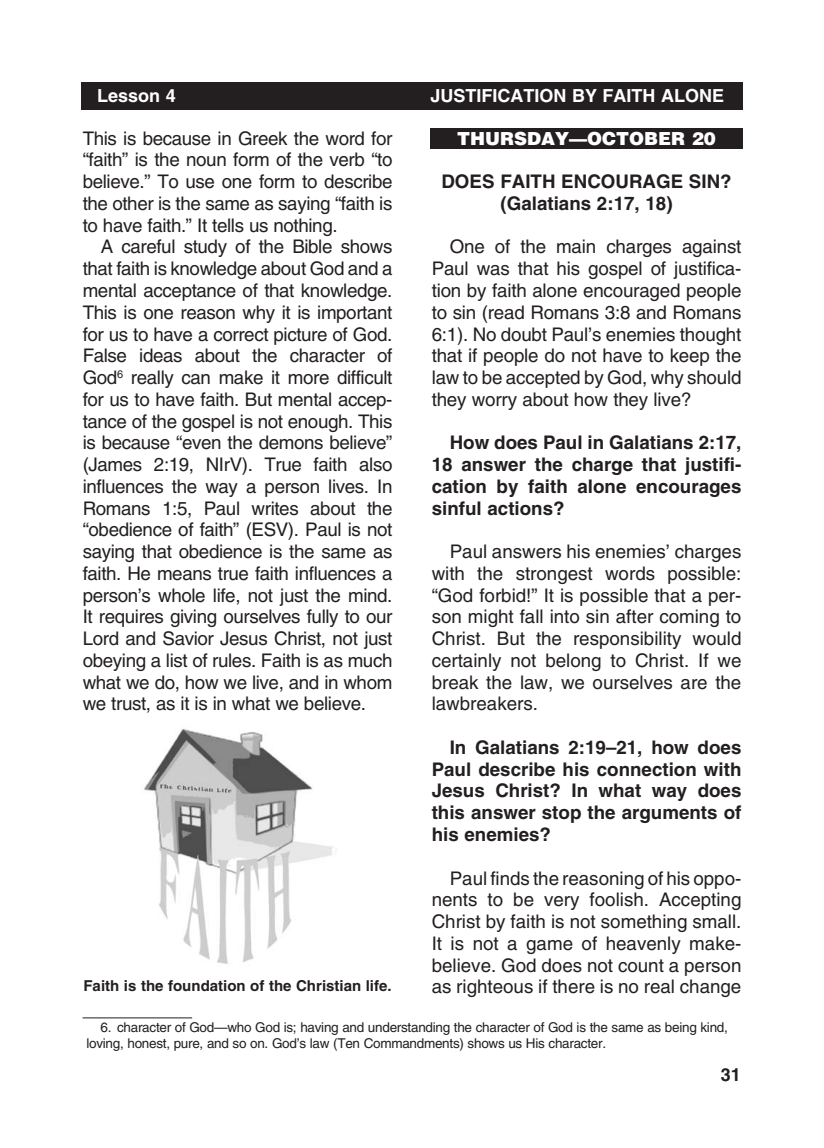
<style>
.page{position:relative;width:824px;height:1148px;background:#fff}
.page>*{position:absolute;margin:0;border:0;box-sizing:border-box;transform-origin:0 0}
._1-Body{font:18.75px/21.8px "Helvetica";letter-spacing:-.02em;color:#231f20;text-align:justify}
._2-Body_bold{font:700 18.75px/21.8px "Helvetica";color:#231f20;text-align:justify}
._1-Body-2{font:18.75px/21.8px "Helvetica";color:#231f20}
._5-subheads{font:700 18.75px/21.8px "Helvetica";color:#231f20;text-align:center}
.t1{font:700 18px "Helvetica";color:#fff}
.t2{font:900 18px "Helvetica";color:#fff}
.t3{font:700 18px "Helvetica";color:#231f20}
._8-captions{font:700 15px "Helvetica";color:#231f20}
._6-Footnotes_rule{font:13.5px "Helvetica";letter-spacing:-.02em;color:#231f20}
._7-footnotes{font:13.5px "Helvetica";letter-spacing:-.02em;color:#231f20}
</style>
<div class="page">
<div style="left:81px;top:82px;width:662px;height:28px;background:#231f20"></div>
<div style="left:430px;top:129px;width:312px;height:20px;background:#231f20"></div>
<img style="left:144px;top:728px;width:193px;height:236px">
<hr style="left:83px;top:1017px;width:109px;height:1px;background:#231f20">
<p class="t1" style="left:97px;top:85px;width:80px">Lesson 4</p>
<p class="t1" style="left:430px;top:85px;width:22px">Justification</p>
<p class="t1" style="left:572px;top:85px;width:53px">by Faith</p>
<p class="t1" style="left:661px;top:85px;width:26px">Alone</p>
<p class="_1-Body" style="left:83px;top:127px;width:311px">This is because in Greek the word for “faith” is the noun form of the verb “to believe.” To use one form to describe the other is the same as saying “faith is to have faith.” It tells us nothing.</p>
<p class="_1-Body" style="left:83px;top:236px;width:311px;text-align:left;text-indent:18px">A careful study of the Bible shows that faith is knowledge about God and a mental acceptance of that knowledge.<br>This is one reason why it is important for us to have a correct picture of God.<br>False ideas about the character of God<sup>6</sup> really can make it more difficult for us to have faith. But mental accep&shy;tance of the gospel is not enough. This is because “even the demons believe” (James 2:19, NIrV). True faith also influences the way a person lives. In Romans 1:5, Paul writes about the “obedience of faith” (ESV). Paul is not saying that obedience is the same as faith. He means true faith influences a person’s whole life, not just the mind.<br>It requires giving ourselves fully to our Lord and Savior Jesus Christ, not just obeying a list of rules. Faith is as much what we do, how we live, and in whom we trust, as it is in what we believe.</p>
<p class="t2" style="left:457px;top:127px;width:260px">THURSDAY—OCTOBER 20</p>
<p class="_5-subheads" style="left:441px;top:170px;width:292px">DOES FAITH ENCOURAGE SIN? (Galatians 2:17, 18)</p>
<p class="_1-Body" style="left:431px;top:236px;width:311px;text-indent:18px">One of the main charges against Paul was that his gospel of justifica&shy;tion by faith alone encouraged people to sin (read Romans 3:8 and Romans 6:1). No doubt Paul’s enemies thought that if people do not have to keep the law to be accepted by God, why should they worry about how they live?</p>
<p class="_2-Body_bold" style="left:431px;top:431px;width:311px;text-indent:18px">How does Paul in Galatians 2:17, 18 answer the charge that justifi&shy;cation by faith alone encourages sinful actions?</p>
<p class="_1-Body" style="left:431px;top:540px;width:311px;text-indent:18px">Paul answers his enemies’ charges with the strongest words possible: “God forbid!” It is possible that a per&shy;son might fall into sin after coming to Christ. But the responsibility would certainly not belong to Christ. If we break the law, we ourselves are the lawbreakers.</p>
<p class="_2-Body_bold" style="left:431px;top:736px;width:311px;text-indent:18px">In Galatians 2:19–21, how does Paul describe his connection with Jesus Christ? In what way does this answer stop the arguments of his enemies?</p>
<p class="_1-Body-2" style="left:431px;top:867px;width:311px;text-indent:18px">Paul finds the reasoning of his oppo&shy;nents to be very foolish. Accepting Christ by faith is not something small.<br>It is not a game of heavenly make&shy;believe. God does not count a person as righteous if there is no real change</p>
<p class="_8-captions" style="left:83px;top:976px;width:309px">Faith is the foundation of the Christian life.</p>
<p class="_6-Footnotes_rule" style="left:101px;top:1019px;width:628px">6. character of God—who God is; having and understanding the character of God is the same as being kind,</p>
<p class="_7-footnotes" style="left:86px;top:1035px;width:519px">loving, honest, pure, and so on. God’s law (Ten Commandments) shows us His character.</p>
<p class="t3" style="left:720px;top:1063px;width:22px">31</p>
</div>
